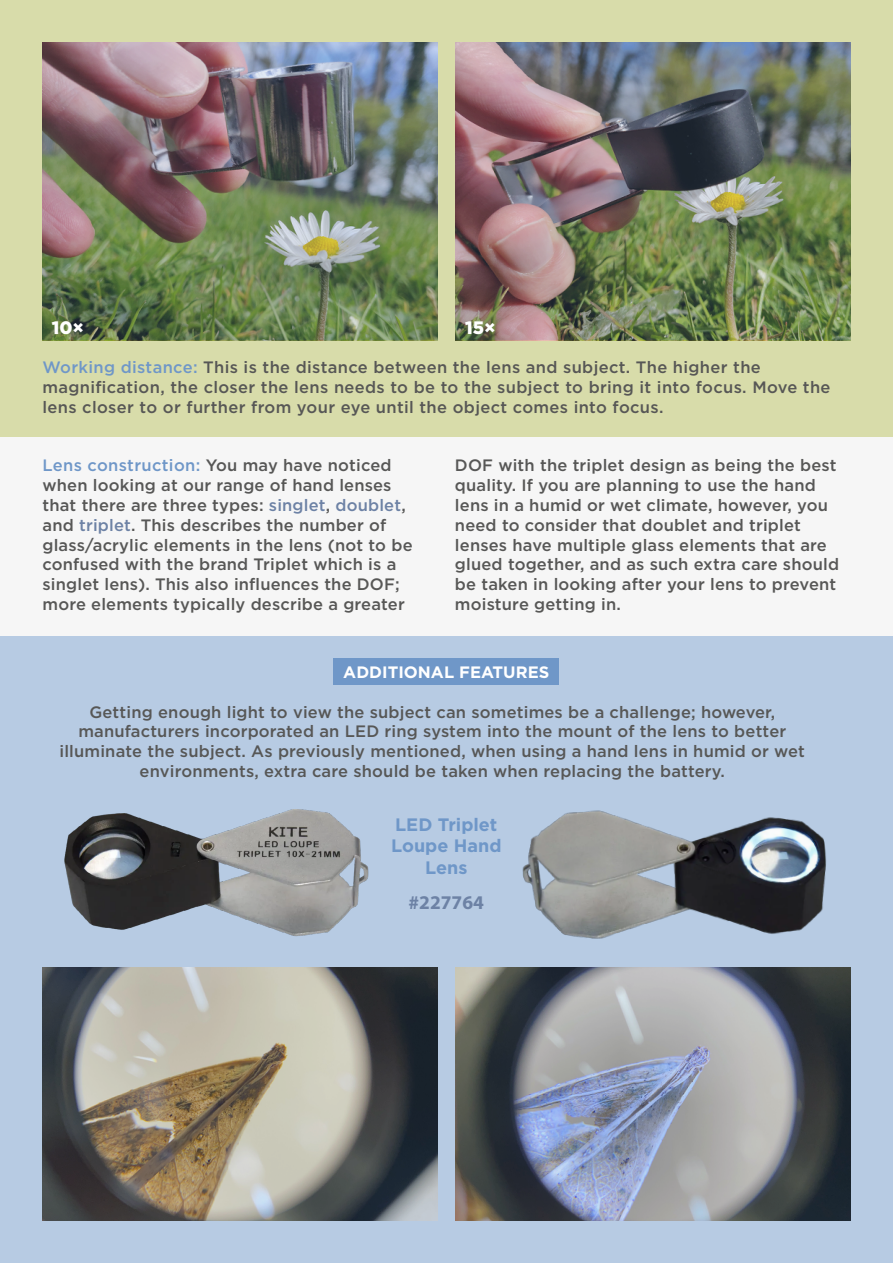
<style>
.page{position:relative;width:893px;height:1263px;background:#f6f6f6}
.page>*{position:absolute;margin:0;border:0;box-sizing:border-box;transform-origin:0 0}
.t1{font:700 19.5px "Myriad Pro";color:#6d82a5}
.t2{font:700 18px/21.6px "Gotham";color:#6f97c8;text-align:center}
.t3{font:900 18px "Gotham";color:#fff}
.t4{font:500 16.5px/19.8px "Gotham";letter-spacing:.01em;color:#575756}
.t5{font:700 16.5px "Gotham";color:#fff}
.s1{color:#6f97c8}
.s2{color:#6d82a5}
</style>
<div class="page">
<div style="left:0;top:637px;width:893px;height:626px;background:#b7cbe3"></div>
<div style="left:0;top:0;width:893px;height:437px;background:#d8dcaa"></div>
<div style="left:334px;top:658px;width:225px;height:27px;background:#6f97c8"></div>
<img style="left:43px;top:967px;width:395px;height:253px">
<img style="left:455px;top:967px;width:395px;height:253px">
<img style="left:43px;top:43px;width:395px;height:297px">
<img style="left:455px;top:43px;width:395px;height:297px">
<img style="left:64px;top:809px;width:305px;height:128px">
<img style="left:522px;top:810px;width:305px;height:129px">
<p class="t3" style="left:52px;top:315px;width:34px">10×</p>
<p class="t3" style="left:465px;top:315px;width:32px">15×</p>
<p class="t4" style="left:43px;top:357px;width:789px"><span class="s1">Working distance:</span> This is the distance between the lens and subject. The higher the magnification, the closer the lens needs to be to the subject to bring it into focus. Move the lens closer to or further from your eye until the object comes into focus.</p>
<p class="t4" style="left:43px;top:455px;width:372px"><span class="s1">Lens construction:</span> You may have noticed when looking at our range of hand lenses that there are three types: <span class="s2">singlet</span>, <span class="s2">doublet</span>, and <span class="s2">triplet</span>. This describes the number of glass/acrylic elements in the lens (not to be confused with the brand Triplet which is a singlet lens). This also influences the DOF; more elements typically describe a greater</p>
<p class="t4" style="left:455px;top:455px;width:386px">DOF with the triplet design as being the best quality. If you are planning to use the hand lens in a humid or wet climate, however, you need to consider that doublet and triplet lenses have multiple glass elements that are glued together, and as such extra care should be taken in looking after your lens to prevent moisture getting in.</p>
<p class="t5" style="left:343px;top:661px;width:208px">ADDITIONAL FEATURES</p>
<p class="t4" style="left:60px;top:702px;width:747px;text-align:center">Getting enough light to view the subject can sometimes be a challenge; however, manufacturers incorporated an LED ring system into the mount of the lens to better illuminate the subject. As previously mentioned, when using a hand lens in humid or wet environments, extra care should be taken when replacing the battery.</p>
<p class="t2" style="left:391px;top:813px;width:112px">LED Triplet<br>Loupe Hand<br>Lens</p>
<p class="t1" style="left:409px;top:889px;width:77px">#227764</p>
</div>
